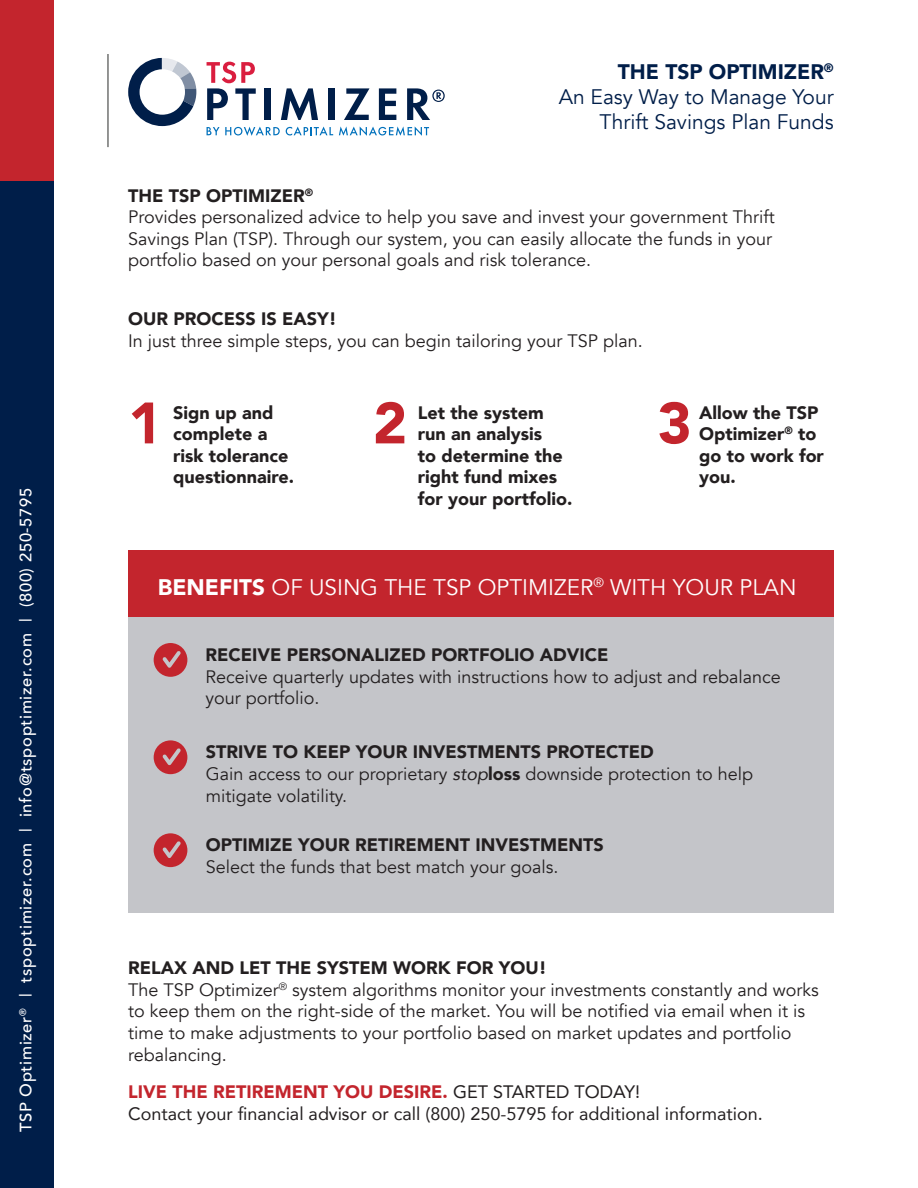
<style>
.page{position:relative;width:918px;height:1188px;background:#fff}
.page>*{position:absolute;margin:0;border:0;box-sizing:border-box;transform-origin:0 0}
.t1{font:900 57.75px "Avenir";color:#c3252d}
.t2{font:22.5px "Avenir";color:#fff}
.t3{font:21px/25.2px "Avenir";color:#001e49;text-align:right}
.t4{font:900 21px "Avenir";color:#001e49}
.t5{font:18px/21.6px "Avenir";color:#231f20}
.t6{font:900 18px/21.6px "Avenir";color:#231f20}
.t7{font:18px "Avenir";color:#231f20}
.t8{font:900 18px "Avenir";color:#c3252d}
.t9{font:500 16.5px "Avenir";letter-spacing:.04em;color:#fff}
.s1{font-weight:900}
.s2{font-style:italic}
.s3{font-weight:400;color:#231f20}
</style>
<div class="page">
<div style="left:128px;top:617px;width:706px;height:296px;background:#c4c5c9"></div>
<svg style="left:207px;top:62px;width:49px;height:58px"></svg>
<div style="left:264px;top:88px;width:7px;height:32px;background:#001e49"></div>
<svg style="left:281px;top:88px;width:37px;height:32px"></svg>
<div style="left:328px;top:88px;width:7px;height:32px;background:#001e49"></div>
<svg style="left:344px;top:88px;width:26px;height:32px"></svg>
<svg style="left:379px;top:88px;width:17px;height:32px"></svg>
<svg style="left:128px;top:58px;width:68px;height:68px"></svg>
<svg style="left:207px;top:127px;width:73px;height:9px"></svg>
<svg style="left:286px;top:127px;width:47px;height:8px"></svg>
<svg style="left:339px;top:126px;width:90px;height:10px"></svg>
<svg style="left:407px;top:88px;width:38px;height:32px"></svg>
<div style="left:0;top:0;width:54px;height:184px;background:#c3252d"></div>
<div style="left:0;top:181px;width:54px;height:1007px;background:#001e49"></div>
<hr style="left:107px;top:54px;width:2px;height:93px;background:#717271">
<div style="left:128px;top:550px;width:706px;height:67px;background:#c3252d"></div>
<svg style="left:154px;top:740px;width:33px;height:34px"></svg>
<svg style="left:154px;top:833px;width:33px;height:34px"></svg>
<svg style="left:154px;top:643px;width:33px;height:34px"></svg>
<p class="t9" style="left:12px;top:1132px;width:646px;rotate:-90deg">TSP Optimizer<sup>®</sup> | tspoptimizer.com | info@tspoptimizer.com | (800) 250-5795</p>
<p class="t4" style="left:618px;top:54px;width:217px">THE TSP OPTIMIZER<sup>®</sup></p>
<p class="t3" style="left:559px;top:85px;width:277px">An Easy Way to Manage Your<br>Thrift Savings Plan Funds</p>
<p class="t6" style="left:128px;top:184px;width:187px">THE TSP OPTIMIZER<sup>®</sup></p>
<p class="t5" style="left:128px;top:207px;width:648px">Provides personalized advice to help you save and invest your government Thrift<br>Savings Plan (TSP). Through our system, you can easily allocate the funds in your portfolio based on your personal goals and risk tolerance.</p>
<p class="t6" style="left:128px;top:308px;width:210px">OUR PROCESS IS EASY!</p>
<p class="t5" style="left:128px;top:330px;width:516px">In just three simple steps, you can begin tailoring your TSP plan.</p>
<p class="t1" style="left:128px;top:374px;width:36px">1</p>
<p class="t1" style="left:373px;top:374px;width:36px">2</p>
<p class="t1" style="left:658px;top:374px;width:36px">3</p>
<p class="t6" style="left:173px;top:401px;width:122px">Sign up and complete a risk tolerance questionnaire.</p>
<p class="t6" style="left:418px;top:401px;width:156px">Let the system run an analysis<br>to determine the right fund mixes for your portfolio.</p>
<p class="t6" style="left:699px;top:401px;width:126px">Allow the TSP<br>Optimizer<sup>®</sup> to go to work for you.</p>
<p class="t2" style="left:158px;top:574px;width:640px"><span class="s1">BENEFITS</span> OF USING THE TSP OPTIMIZER<sup>®</sup> WITH YOUR PLAN</p>
<p class="t5" style="left:205px;top:644px;width:577px"><span class="s1">RECEIVE PERSONALIZED PORTFOLIO ADVICE<br></span>Receive quarterly updates with instructions how to adjust and rebalance your portfolio.</p>
<p class="t5" style="left:206px;top:742px;width:549px"><span class="s1">STRIVE TO KEEP YOUR INVESTMENTS PROTECTED<br></span>Gain access to our proprietary <span class="s2">stop</span><span class="s1">loss</span> downside protection to help mitigate volatility.</p>
<p class="t6" style="left:206px;top:834px;width:399px">OPTIMIZE YOUR RETIREMENT INVESTMENTS</p>
<p class="t5" style="left:206px;top:856px;width:354px">Select the funds that best match your goals.</p>
<p class="t6" style="left:128px;top:957px;width:420px">RELAX AND LET THE SYSTEM WORK FOR YOU!</p>
<p class="t5" style="left:128px;top:979px;width:692px">The TSP Optimizer<sup>®</sup> system algorithms monitor your investments constantly and works to keep them on the right-side of the market. You will be notified via email when it is time to make adjustments to your portfolio based on market updates and portfolio rebalancing.</p>
<p class="t8" style="left:128px;top:1076px;width:514px">LIVE THE RETIREMENT YOU DESIRE. <span class="s3">GET STARTED TODAY!</span></p>
<p class="t7" style="left:128px;top:1099px;width:636px">Contact your financial advisor or call (800) 250-5795 for additional information.</p>
</div>
